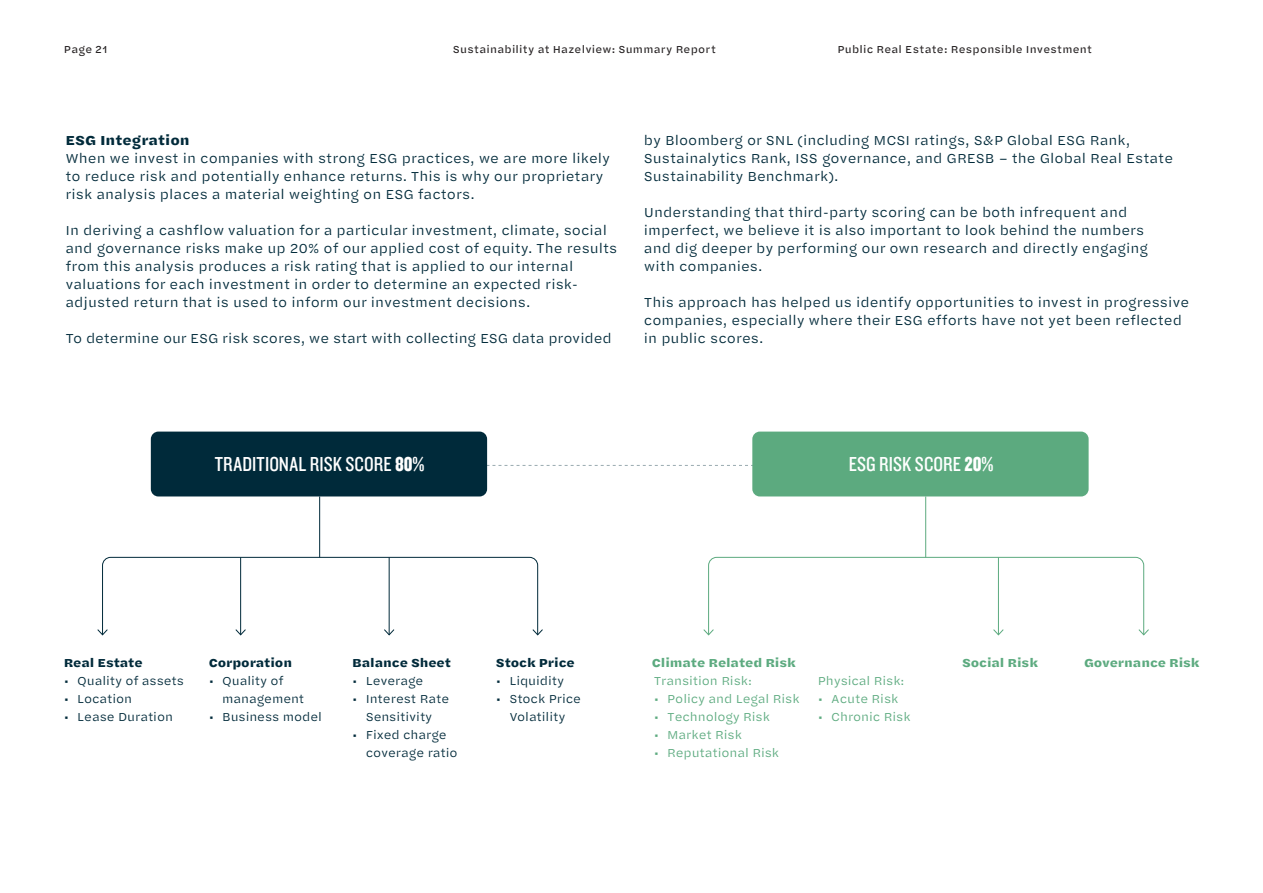
<style>
.page{position:relative;width:1263px;height:893px;background:#fff}
.page>*{position:absolute;margin:0;border:0;box-sizing:border-box;transform-origin:0 0}
.t1{font:21px "Knockout HTF29 Junior Liteweight";letter-spacing:.005em;color:#fff}
.t2{font:13.5px/18px "Halyard Micro";color:#002a3a}
.t3{font:12px/18px "Halyard Micro";letter-spacing:-.01em;color:#002a3a}
.t4{font:12px "Halyard Micro";letter-spacing:-.01em;color:#5caa7f}
.t5{font:700 12px "Halyard Micro";letter-spacing:-.01em;color:#002a3a}
.t6{font:700 12px "Halyard Micro";letter-spacing:-.01em;color:#5caa7f}
.t7{font:10.5px "Halyard Micro";letter-spacing:.02em;color:#231f20}
.s1{font-weight:700}
.s2{font-family:"Knockout HTF69 Full Liteweight"}
</style>
<div class="page">
<svg style="left:487px;top:465px;width:265px;height:1px"></svg>
<div style="left:752px;top:432px;width:336px;height:64px;background:#5caa7f;border-radius:8px"></div>
<div style="left:151px;top:432px;width:336px;height:64px;background:#002a3a;border-radius:8px"></div>
<svg style="left:97px;top:557px;width:446px;height:79px"></svg>
<svg style="left:703px;top:557px;width:446px;height:79px"></svg>
<hr style="left:319px;top:496px;width:1px;height:61px;background:#002a3a">
<hr style="left:925px;top:496px;width:1px;height:61px;background:#5caa7f">
<p class="t7" style="left:64px;top:41px;width:45px">Page 21</p>
<p class="t7" style="left:453px;top:41px;width:265px">Sustainability at Hazelview: Summary Report</p>
<p class="t7" style="left:837px;top:41px;width:256px">Public Real Estate: Responsible Investment</p>
<p class="t2" style="left:65px;top:131px;width:546px"><span class="s1">ESG Integration<br></span>When we invest in companies with strong ESG practices, we are more likely to reduce risk and potentially enhance returns. This is why our proprietary risk analysis places a material weighting on ESG factors.</p>
<p class="t2" style="left:65px;top:221px;width:553px">In deriving a cashflow valuation for a particular investment, climate, social and governance risks make up 20% of our applied cost of equity. The results from this analysis produces a risk rating that is applied to our internal valuations for each investment in order to determine an expected risk&shy;adjusted return that is used to inform our investment decisions.</p>
<p class="t2" style="left:65px;top:329px;width:548px">To determine our ESG risk scores, we start with collecting ESG data provided</p>
<p class="t2" style="left:644px;top:131px;width:531px">by Bloomberg or SNL (including MCSI ratings, S&amp;P Global ESG Rank,<br>Sustainalytics Rank, ISS governance, and GRESB – the Global Real Estate<br>Sustainability Benchmark).</p>
<p class="t2" style="left:644px;top:203px;width:505px">Understanding that third-party scoring can be both infrequent and imperfect, we believe it is also important to look behind the numbers and dig deeper by performing our own research and directly engaging with companies.</p>
<p class="t2" style="left:644px;top:293px;width:547px">This approach has helped us identify opportunities to invest in progressive companies, especially where their ESG efforts have not yet been reflected in public scores.</p>
<p class="t1" style="left:215px;top:454px;width:211px">TRADITIONAL RISK SCORE <span class="s2">80%</span></p>
<p class="t1" style="left:849px;top:454px;width:146px">ESG RISK SCORE <span class="s2">20%</span></p>
<p class="t5" style="left:64px;top:653px;width:80px">Real Estate</p>
<p class="t3" style="left:64px;top:671px;width:122px">• Quality of assets</p>
<p class="t3" style="left:64px;top:689px;width:70px">• Location</p>
<p class="t3" style="left:64px;top:707px;width:111px">• Lease Duration</p>
<p class="t5" style="left:209px;top:653px;width:85px">Corporation</p>
<p class="t6" style="left:652px;top:653px;width:146px">Climate Related Risk</p>
<p class="t3" style="left:222px;top:671px;width:84px;text-indent:-14px">• Quality of management</p>
<p class="t3" style="left:209px;top:707px;width:115px">• Business model</p>
<p class="t5" style="left:496px;top:653px;width:80px">Stock Price</p>
<p class="t6" style="left:962px;top:653px;width:78px">Social Risk</p>
<p class="t3" style="left:496px;top:671px;width:70px">• Liquidity</p>
<p class="t3" style="left:496px;top:689px;width:87px;text-align:center">• Stock Price<br>Volatility</p>
<p class="t5" style="left:352px;top:653px;width:100px">Balance Sheet</p>
<p class="t3" style="left:352px;top:671px;width:73px">• Leverage</p>
<p class="t3" style="left:352px;top:689px;width:98px;text-align:center">• Interest Rate<br>Sensitivity</p>
<p class="t3" style="left:366px;top:725px;width:93px;text-indent:-14px">• Fixed charge coverage ratio</p>
<p class="t4" style="left:654px;top:672px;width:100px">Transition Risk:</p>
<p class="t4" style="left:654px;top:690px;width:147px">• Policy and Legal Risk</p>
<p class="t4" style="left:654px;top:708px;width:118px">• Technology Risk</p>
<p class="t4" style="left:654px;top:726px;width:90px">• Market Risk</p>
<p class="t4" style="left:654px;top:744px;width:127px">• Reputational Risk</p>
<p class="t4" style="left:818px;top:672px;width:88px">Physical Risk:</p>
<p class="t4" style="left:818px;top:690px;width:82px">• Acute Risk</p>
<p class="t4" style="left:818px;top:708px;width:94px">• Chronic Risk</p>
<p class="t6" style="left:1084px;top:653px;width:117px">Governance Risk</p>
</div>
